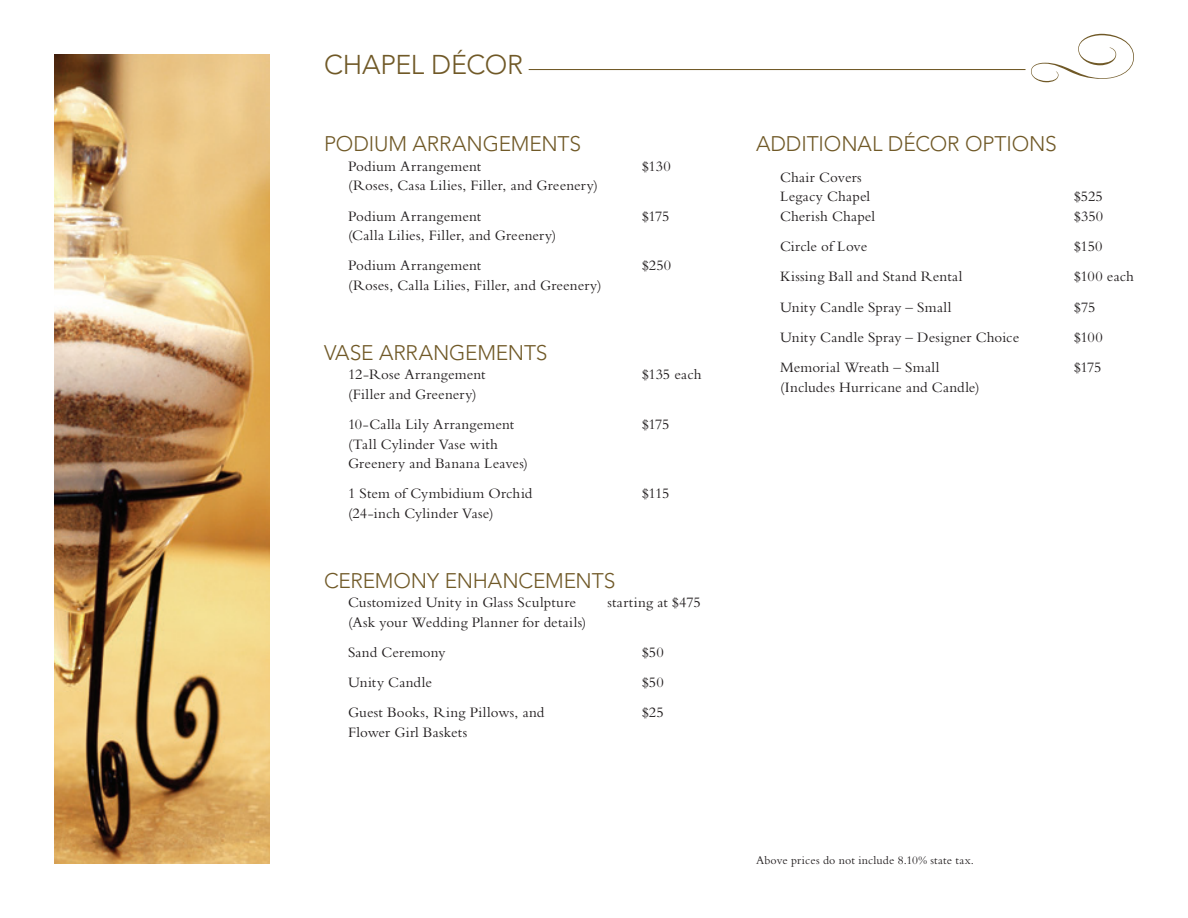
<style>
.page{position:relative;width:1188px;height:918px;background:#fff}
.page>*{position:absolute;margin:0;border:0;box-sizing:border-box;transform-origin:0 0}
.t1{font:300 27px "Avenir LT Std";letter-spacing:-.01em;color:#705927}
.t2{font:300 21px "Avenir LT Std";letter-spacing:-.005em;color:#705927}
.t3{font:15px/30.3px "Bembo Std";letter-spacing:.01em;color:#231f20}
.t4{font:12px "Bembo Std";letter-spacing:.015em;color:#231f20}
</style>
<div class="page">
<img style="left:54px;top:54px;width:216px;height:810px">
<hr style="left:529px;top:69px;width:497px;height:1px;background:#705927">
<svg style="left:1031px;top:34px;width:103px;height:48px"></svg>
<h1 class="t1" style="left:324px;top:49px;width:201px">CHAPEL DÉCOR</h1>
<h2 class="t2" style="left:324px;top:132px;width:259px">PODIUM ARRANGEMENTS</h2>
<p class="t3" style="left:348px;top:151px;width:135px">Podium Arrangement</p>
<p class="t3" style="left:642px;top:151px;width:30px">$130</p>
<p class="t3" style="left:348px;top:170px;width:252px">(Roses, Casa Lilies, Filler, and Greenery)<br>Podium Arrangement</p>
<p class="t3" style="left:642px;top:201px;width:29px">$175</p>
<p class="t3" style="left:348px;top:220px;width:210px">(Calla Lilies, Filler, and Greenery)<br>Podium Arrangement</p>
<p class="t3" style="left:348px;top:270px;width:255px">(Roses, Calla Lilies, Filler, and Greenery)</p>
<p class="t3" style="left:642px;top:250px;width:31px">$250</p>
<h2 class="t2" style="left:324px;top:340px;width:225px">VASE ARRANGEMENTS</h2>
<p class="t3" style="left:348px;top:359px;width:139px">12-Rose Arrangement</p>
<p class="t3" style="left:642px;top:359px;width:61px">$135 each</p>
<p class="t3" style="left:348px;top:379px;width:168px">(Filler and Greenery)<br>10-Calla Lily Arrangement</p>
<p class="t3" style="left:642px;top:409px;width:29px">$175</p>
<p class="t3" style="left:348px;top:434px;width:182px;line-height:19.5px">(Tall Cylinder Vase with<br>Greenery and Banana Leaves)</p>
<p class="t3" style="left:348px;top:478px;width:186px">1 Stem of Cymbidium Orchid</p>
<p class="t3" style="left:642px;top:478px;width:29px">$115</p>
<p class="t3" style="left:348px;top:498px;width:147px">(24-inch Cylinder Vase)</p>
<h2 class="t2" style="left:324px;top:568px;width:293px">CEREMONY ENHANCEMENTS</h2>
<p class="t3" style="left:348px;top:587px;width:230px">Customized Unity in Glass Sculpture</p>
<p class="t3" style="left:608px;top:587px;width:95px">starting at $475</p>
<p class="t3" style="left:348px;top:606px;width:240px">(Ask your Wedding Planner for details)<br>Sand Ceremony</p>
<p class="t3" style="left:642px;top:637px;width:23px">$50</p>
<p class="t3" style="left:348px;top:667px;width:85px">Unity Candle</p>
<p class="t3" style="left:642px;top:667px;width:23px">$50</p>
<p class="t3" style="left:348px;top:697px;width:198px">Guest Books, Ring Pillows, and</p>
<p class="t3" style="left:642px;top:697px;width:23px">$25</p>
<p class="t3" style="left:348px;top:717px;width:121px">Flower Girl Baskets</p>
<h2 class="t2" style="left:756px;top:132px;width:302px">ADDITIONAL DÉCOR OPTIONS</h2>
<p class="t3" style="left:780px;top:167px;width:92px;line-height:19.5px">Chair Covers<br>Legacy Chapel</p>
<p class="t3" style="left:1074px;top:181px;width:30px">$525</p>
<p class="t3" style="left:780px;top:201px;width:97px">Cherish Chapel</p>
<p class="t3" style="left:1074px;top:201px;width:31px">$350</p>
<p class="t3" style="left:780px;top:231px;width:89px">Circle of Love</p>
<p class="t3" style="left:1074px;top:231px;width:30px">$150</p>
<p class="t3" style="left:780px;top:261px;width:184px">Kissing Ball and Stand Rental</p>
<p class="t3" style="left:1074px;top:261px;width:61px">$100 each</p>
<p class="t3" style="left:780px;top:291px;width:173px">Unity Candle Spray – Small</p>
<p class="t3" style="left:1074px;top:291px;width:23px">$75</p>
<p class="t3" style="left:780px;top:322px;width:241px">Unity Candle Spray – Designer Choice</p>
<p class="t3" style="left:1074px;top:322px;width:30px">$100</p>
<p class="t3" style="left:780px;top:352px;width:161px">Memorial Wreath – Small</p>
<p class="t3" style="left:1074px;top:352px;width:29px">$175</p>
<p class="t3" style="left:780px;top:372px;width:201px">(Includes Hurricane and Candle)</p>
<p class="t4" style="left:756px;top:853px;width:220px">Above prices do not include 8.10% state tax.</p>
</div>
